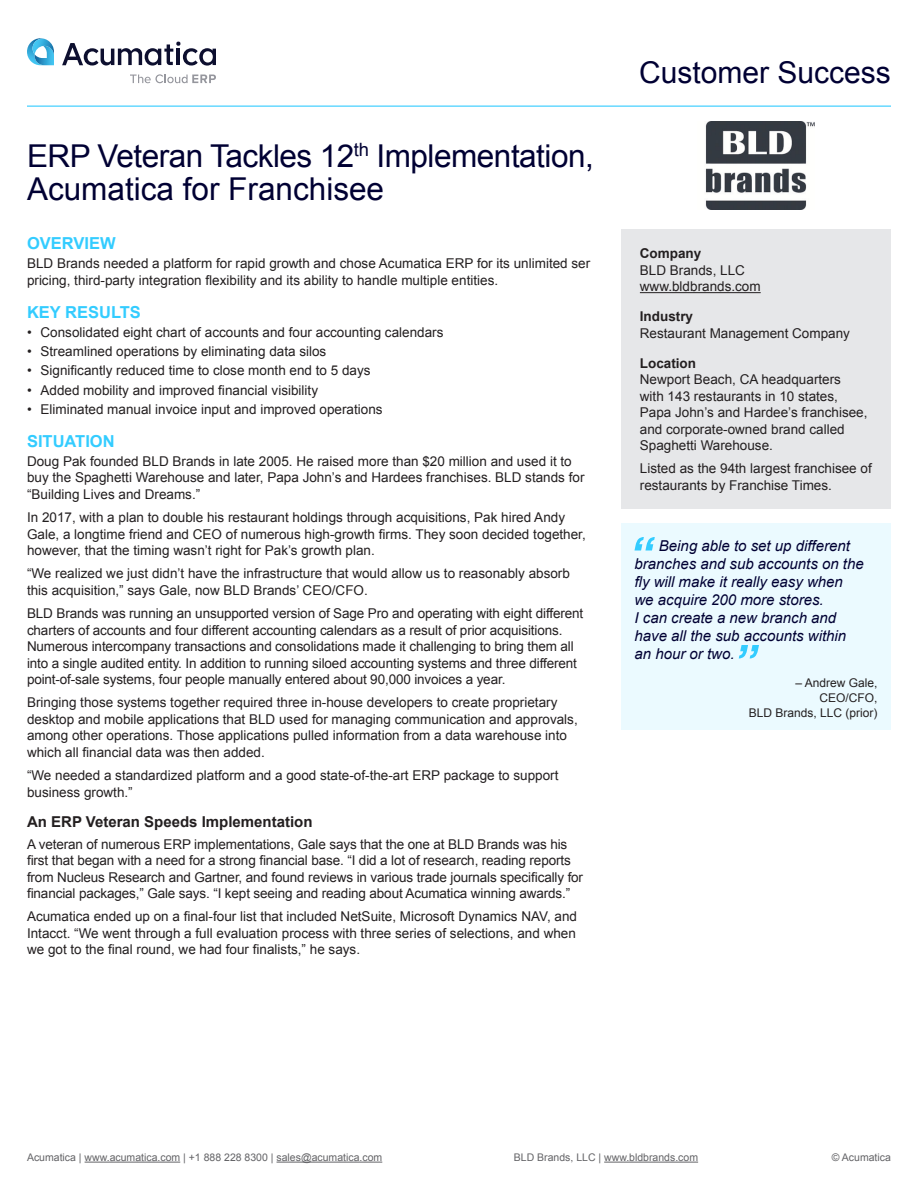
<style>
.page{position:relative;width:918px;height:1188px;background:#fff}
.page>*{position:absolute;margin:0;border:0;box-sizing:border-box;transform-origin:0 0}
.t1{font:31.5px/33px "Arial";letter-spacing:-.015em;color:#003}
.t2{font:30px "Arial";color:#003}
.Subhead{font:700 16.5px "Arial";color:#3cf}
.t3{font:italic 15px/18px "Arial";color:#003}
.Sub_Subhead{font:700 15px "Arial";color:#231f20}
.Body_Copy{font:13.5px/16.5px "Arial";color:#231f20}
.Side_Bar_Subheads{font:700 13.5px "Arial";color:#231f20}
.Quote_Author{font:12px/15px "Arial";color:#231f20;text-align:right}
.t4{font:10.5px "Arial";color:#636366}
</style>
<div class="page">
<hr style="left:27px;top:106px;width:864px;height:1px;background:#3cf">
<svg style="left:62px;top:42px;width:154px;height:24px"></svg>
<svg style="left:27px;top:38px;width:27px;height:27px"></svg>
<svg style="left:130px;top:74px;width:86px;height:9px"></svg>
<hr style="left:85px;top:1162px;width:95px;height:1px;background:#636366">
<hr style="left:277px;top:1162px;width:105px;height:1px;background:#636366">
<div style="left:621px;top:230px;width:270px;height:279px;background:#e6e7e9"></div>
<hr style="left:640px;top:292px;width:121px;height:1px;background:#231f20">
<img style="left:705px;top:122px;width:110px;height:87px">
<hr style="left:604px;top:1162px;width:94px;height:1px;background:#636366">
<div style="left:621px;top:524px;width:270px;height:206px;background:#ebfaff"></div>
<svg style="left:634px;top:537px;width:21px;height:14px"></svg>
<svg style="left:739px;top:645px;width:20px;height:14px"></svg>
<p class="t1" style="left:27px;top:140px;width:568px">ERP Veteran Tackles 12<sup>th</sup> Implementation,<br>Acumatica for Franchisee</p>
<p class="Subhead" style="left:27px;top:232px;width:90px">OVERVIEW</p>
<p class="Body_Copy" style="left:27px;top:255px;width:565px">BLD Brands needed a platform for rapid growth and chose Acumatica ERP for its unlimited ser pricing, third-party integration flexibility and its ability to handle multiple entities.</p>
<p class="Subhead" style="left:27px;top:301px;width:115px">KEY RESULTS</p>
<p class="Body_Copy" style="left:27px;top:324px;width:418px">• Consolidated eight chart of accounts and four accounting calendars</p>
<p class="Body_Copy" style="left:27px;top:343px;width:301px">• Streamlined operations by eliminating data silos</p>
<p class="Body_Copy" style="left:27px;top:363px;width:345px">• Significantly reduced time to close month end to 5 days</p>
<p class="Body_Copy" style="left:27px;top:382px;width:293px">• Added mobility and improved financial visibility</p>
<p class="Body_Copy" style="left:27px;top:401px;width:357px">• Eliminated manual invoice input and improved operations</p>
<p class="Subhead" style="left:27px;top:430px;width:89px">SITUATION</p>
<p class="Body_Copy" style="left:27px;top:453px;width:559px">Doug Pak founded BLD Brands in late 2005. He raised more than $20 million and used it to buy the Spaghetti Warehouse and later, Papa John’s and Hardees franchises. BLD stands for “Building Lives and Dreams.”</p>
<p class="Body_Copy" style="left:27px;top:509px;width:560px">In 2017, with a plan to double his restaurant holdings through acquisitions, Pak hired Andy<br>Gale, a longtime friend and CEO of numerous high-growth firms. They soon decided together, however, that the timing wasn’t right for Pak’s growth plan.</p>
<p class="Body_Copy" style="left:27px;top:566px;width:544px">“We realized we just didn’t have the infrastructure that would allow us to reasonably absorb this acquisition,” says Gale, now BLD Brands’ CEO/CFO.</p>
<p class="Body_Copy" style="left:27px;top:605px;width:558px">BLD Brands was running an unsupported version of Sage Pro and operating with eight different charters of accounts and four different accounting calendars as a result of prior acquisitions.<br>Numerous intercompany transactions and consolidations made it challenging to bring them all into a single audited entity. In addition to running siloed accounting systems and three different point-of-sale systems, four people manually entered about 90,000 invoices a year.</p>
<p class="Body_Copy" style="left:27px;top:695px;width:552px">Bringing those systems together required three in-house developers to create proprietary desktop and mobile applications that BLD used for managing communication and approvals, among other operations. Those applications pulled information from a data warehouse into which all financial data was then added.</p>
<p class="Body_Copy" style="left:27px;top:767px;width:533px">“We needed a standardized platform and a good state-of-the-art ERP package to support business growth.”</p>
<p class="Sub_Subhead" style="left:27px;top:812px;width:287px">An ERP Veteran Speeds Implementation</p>
<p class="Body_Copy" style="left:27px;top:836px;width:558px">A veteran of numerous ERP implementations, Gale says that the one at BLD Brands was his first that began with a need for a strong financial base. “I did a lot of research, reading reports from Nucleus Research and Gartner, and found reviews in various trade journals specifically for financial packages,” Gale says. “I kept seeing and reading about Acumatica winning awards.”</p>
<p class="Body_Copy" style="left:27px;top:909px;width:552px;text-align:justify">Acumatica ended up on a final-four list that included NetSuite, Microsoft Dynamics NAV, and Intacct. “We went through a full evaluation process with three series of selections, and when we got to the final round, we had four finalists,” he says.</p>
<h2 class="t2" style="left:639px;top:53px;width:253px">Customer Success</h2>
<p class="Side_Bar_Subheads" style="left:640px;top:245px;width:63px">Company</p>
<p class="Body_Copy" style="left:640px;top:262px;width:122px">BLD Brands, LLC www.bldbrands.com</p>
<p class="Side_Bar_Subheads" style="left:640px;top:308px;width:55px">Industry</p>
<p class="Body_Copy" style="left:640px;top:325px;width:212px">Restaurant Management Company</p>
<p class="Side_Bar_Subheads" style="left:640px;top:354px;width:58px">Location</p>
<p class="Body_Copy" style="left:640px;top:371px;width:229px">Newport Beach, CA headquarters with 143 restaurants in 10 states,<br>Papa John’s and Hardee’s franchisee, and corporate-owned brand called<br>Spaghetti Warehouse.</p>
<p class="Body_Copy" style="left:640px;top:461px;width:233px">Listed as the 94th largest franchisee of restaurants by Franchise Times.</p>
<p class="t3" style="left:634px;top:536px;width:231px;text-indent:24px">Being able to set up different branches and sub accounts on the fly will make it really easy when we acquire 200 more stores.<br>I can create a new branch and have all the sub accounts within an hour or two.</p>
<p class="Quote_Author" style="left:749px;top:675px;width:130px">– Andrew Gale,<br>CEO/CFO,<br>BLD Brands, LLC (prior)</p>
<p class="t4" style="left:27px;top:1150px;width:357px">Acumatica | www.acumatica.com | +1 888 228 8300 | sales@acumatica.com</p>
<p class="t4" style="left:832px;top:1150px;width:61px">© Acumatica</p>
<p class="t4" style="left:514px;top:1150px;width:186px">BLD Brands, LLC | www.bldbrands.com</p>
</div>
